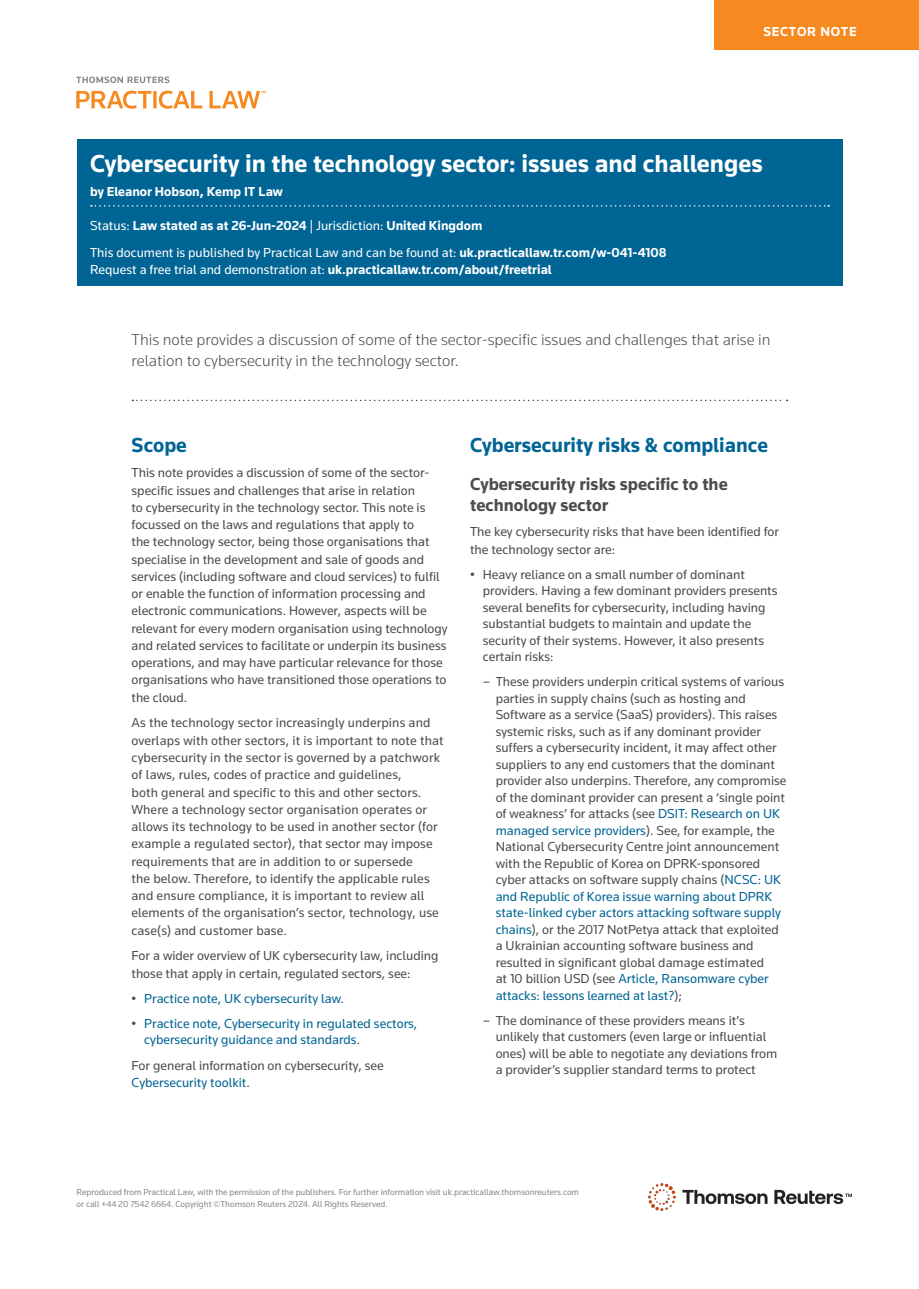
<style>
.page{position:relative;width:919px;height:1289px;background:#fff}
.page>*{position:absolute;margin:0;border:0;box-sizing:border-box;transform-origin:0 0}
.t1{font:700 25.5px "Knowledge";color:#fff}
.t2{font:700 21px "Knowledge";color:#006494}
.t3{font:700 18px/21px "Knowledge";color:#4b4c4d}
.t4{font:300 16.5px/21px "Knowledge";color:#4b4c4d}
.t5{font:13.5px/17.2px "Knowledge";color:#4b4c4d}
.t6{font:13.5px/27.2px "Knowledge";color:#fff}
.t7{font:13.5px/16.5px "Knowledge";color:#006494}
.t8{font:700 13.5px "Knowledge";color:#fff}
.t9{font:700 13.5px "Knowledge";letter-spacing:.05em;color:#fff}
.t10{font:9px/12px "Knowledge";letter-spacing:-.005em;color:#86888b}
.s1{font-weight:700}
.s2{font-weight:400}
.s3{color:#4b4c4d}
.s4{color:#006494}
</style>
<div class="page">
<div style="left:714px;top:0;width:204px;height:49px;background:#f6891f"></div>
<svg style="left:76px;top:91px;width:189px;height:18px"></svg>
<svg style="left:76px;top:77px;width:93px;height:6px"></svg>
<img style="left:648px;top:1183px;width:203px;height:27px">
<div style="left:77px;top:139px;width:765px;height:147px;background:#006494"></div>
<svg style="left:91px;top:205px;width:738px;height:2px"></svg>
<svg style="left:132px;top:399px;width:655px;height:2px"></svg>
<p class="t9" style="left:763px;top:23px;width:95px">SECTOR NOTE</p>
<h1 class="t1" style="left:90px;top:148px;width:674px">Cybersecurity in the technology sector: issues and challenges</h1>
<p class="t8" style="left:90px;top:183px;width:194px">by Eleanor Hobson, Kemp IT Law</p>
<p class="t6" style="left:90px;top:212px;width:578px">Status: <span class="s1">Law stated as at 26-Jun-2024</span> | Jurisdiction: <span class="s1">United Kingdom<br></span>This document is published by Practical Law and can be found at: <span class="s1">uk.practicallaw.tr.com/w-041-4108</span></p>
<p class="t8" style="left:90px;top:261px;width:463px"><span class="s2">Request a free trial and demonstration at:</span> uk.practicallaw.tr.com/about/freetrial</p>
<p class="t4" style="left:131px;top:328px;width:640px">This note provides a discussion of some of the sector-specific issues and challenges that arise in relation to cybersecurity in the technology sector.</p>
<h2 class="t2" style="left:131px;top:431px;width:57px">Scope</h2>
<p class="t5" style="left:131px;top:464px;width:317px">This note provides a discussion of some of the sector&shy;specific issues and challenges that arise in relation<br>to cybersecurity in the technology sector. This note is focussed on the laws and regulations that apply to<br>the technology sector, being those organisations that specialise in the development and sale of goods and services (including software and cloud services) to fulfil or enable the function of information processing and electronic communications. However, aspects will be relevant for every modern organisation using technology and related services to facilitate or underpin its business operations, and may have particular relevance for those organisations who have transitioned those operations to the cloud.</p>
<p class="t5" style="left:131px;top:714px;width:313px">As the technology sector increasingly underpins and overlaps with other sectors, it is important to note that cybersecurity in the sector is governed by a patchwork of laws, rules, codes of practice and guidelines,<br>both general and specific to this and other sectors.<br>Where a technology sector organisation operates or allows its technology to be used in another sector (for example a regulated sector), that sector may impose requirements that are in addition to or supersede<br>the below. Therefore, to identify the applicable rules and ensure compliance, it is important to review all elements of the organisation’s sector, technology, use case(s) and customer base.</p>
<p class="t5" style="left:131px;top:947px;width:308px">For a wider overview of UK cybersecurity law, including those that apply in certain, regulated sectors, see:</p>
<p class="t7" style="left:131px;top:989px;width:214px"><span class="s3">•</span> Practice note, UK cybersecurity law<span class="s3">.</span></p>
<p class="t7" style="left:144px;top:1014px;width:274px;text-indent:-13px"><span class="s3">•</span> Practice note, Cybersecurity in regulated sectors, cybersecurity guidance and standards<span class="s3">.</span></p>
<p class="t5" style="left:131px;top:1056px;width:254px">For general information on cybersecurity, see<br><span class="s4">Cybersecurity toolkit</span>.</p>
<h2 class="t2" style="left:470px;top:431px;width:299px">Cybersecurity risks &amp; compliance</h2>
<h3 class="t3" style="left:470px;top:472px;width:259px">Cybersecurity risks specific to the technology sector</h3>
<p class="t5" style="left:470px;top:523px;width:310px">The key cybersecurity risks that have been identified for the technology sector are:</p>
<p class="t5" style="left:483px;top:565px;width:296px;line-height:16.5px;text-indent:-13px">• Heavy reliance on a small number of dominant providers. Having a few dominant providers presents several benefits for cybersecurity, including having substantial budgets to maintain and update the security of their systems. However, it also presents certain risks:</p>
<p class="t5" style="left:495px;top:673px;width:292px;line-height:16.5px;text-indent:-13px">– These providers underpin critical systems of various parties in supply chains (such as hosting and Software as a service (SaaS) providers). This raises systemic risks, such as if any dominant provider suffers a cybersecurity incident, it may affect other suppliers to any end customers that the dominant provider also underpins. Therefore, any compromise of the dominant provider can present a ‘single point of weakness’ for attacks (see <span class="s4">DSIT: Research on UK managed service providers</span>). See, for example, the National Cybersecurity Centre joint announcement with the Republic of Korea on DPRK-sponsored cyber attacks on software supply chains (<span class="s4">NCSC: UK and Republic of Korea issue warning about DPRK state-linked cyber actors attacking software supply chains</span>), or the 2017 NotPetya attack that exploited a Ukrainian accounting software business and resulted in significant global damage estimated<br>at 10 billion USD (see <span class="s4">Article, Ransomware cyber attacks: lessons learned at last?</span>);</p>
<p class="t5" style="left:495px;top:1011px;width:283px;line-height:16.5px;text-indent:-13px">– The dominance of these providers means it’s unlikely that customers (even large or influential ones) will be able to negotiate any deviations from a provider’s supplier standard terms to protect</p>
<p class="t10" style="left:77px;top:1185px;width:504px">Reproduced from Practical Law, with the permission of the publishers. For further information visit uk.practicallaw.thomsonreuters.com or call +44 20 7542 6664. Copyright ©Thomson Reuters 2024. All Rights Reserved.</p>
</div>
